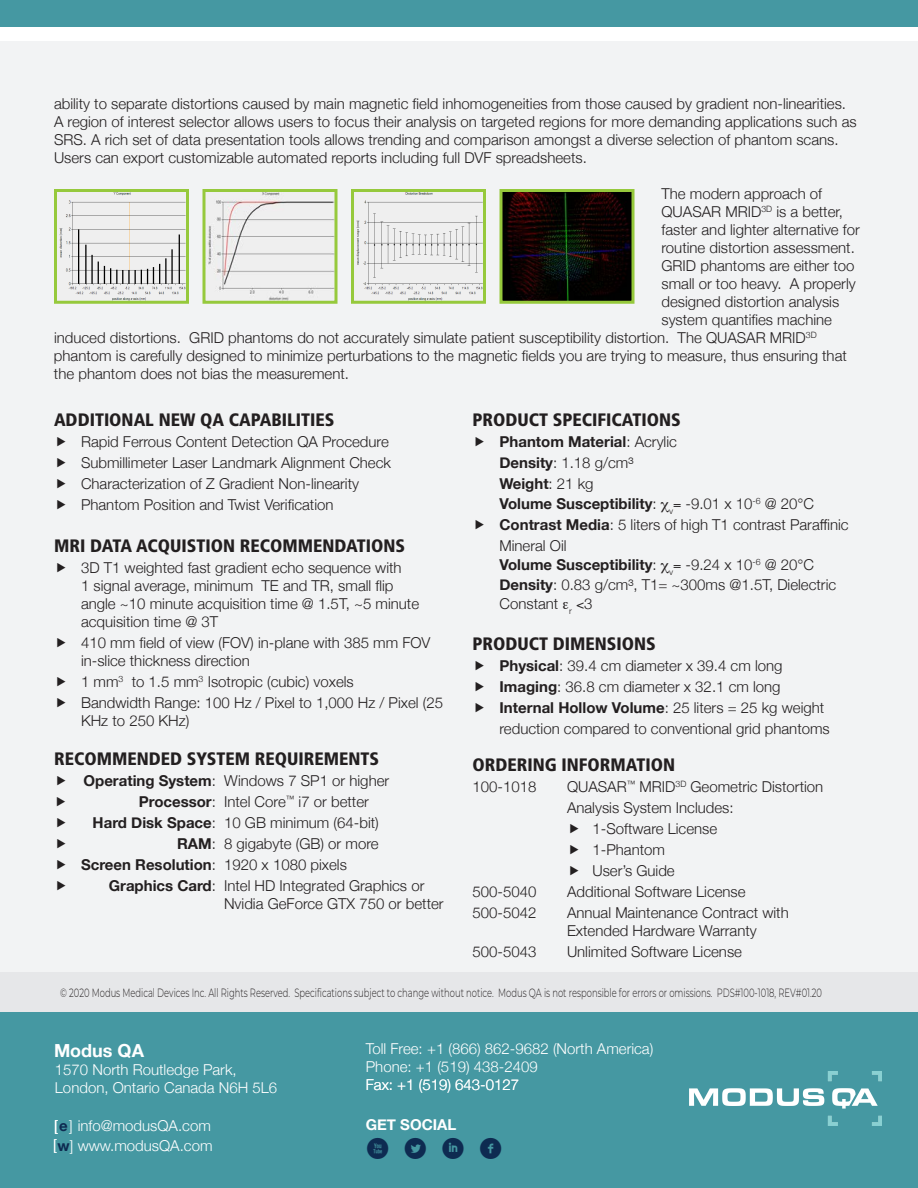
<style>
.page{position:relative;width:918px;height:1188px;background:#f2f3f4}
.page>*{position:absolute;margin:0;border:0;box-sizing:border-box;transform-origin:0 0}
.t1{font:30px "Socialico";color:#0e2b51}
.t2{font:900 condensed 18px "Frutiger";color:#231f20}
.t3{font:700 18px "Helvetica Neue";color:#fff}
.t4{font:300 15px/18px "Helvetica Neue";color:#231f20}
.t5{font:300 15px/18px "Helvetica Neue";color:#fff}
.t6{font:700 15px "Helvetica Neue";color:#231f20}
.t7{font:700 15px "Helvetica Neue";color:#fff}
.t8{font:300 12px "Montserrat";color:#231f20;scale:.7 1}
.s1{font-weight:700}
.s2{font-weight:300}
.s3{font-weight:700;color:#0e2b51}
</style>
<div class="page">
<div style="left:0;top:0;width:918px;height:27px;background:#4598a2"></div>
<div style="left:0;top:27px;width:918px;height:13px;background:#fff"></div>
<div style="left:0;top:972px;width:918px;height:40px;background:#e6e7e9"></div>
<img style="left:59px;top:193px;width:126px;height:107px">
<div style="left:54px;top:189px;width:135px;height:115px;border:3px solid #96c93c"></div>
<img style="left:207px;top:193px;width:127px;height:107px">
<div style="left:202px;top:189px;width:136px;height:115px;border:3px solid #96c93c"></div>
<img style="left:356px;top:193px;width:126px;height:107px">
<div style="left:351px;top:189px;width:135px;height:115px;border:3px solid #96c93c"></div>
<img style="left:504px;top:193px;width:126px;height:107px">
<div style="left:500px;top:189px;width:134px;height:115px;border:3px solid #96c93c"></div>
<div style="left:0;top:1012px;width:918px;height:176px;background:#4598a2"></div>
<img style="left:689px;top:1072px;width:192px;height:54px">
<p class="t4" style="left:54px;top:94px;width:804px">ability to separate distortions caused by main magnetic field inhomogeneities from those caused by gradient non-linearities.<br>A region of interest selector allows users to focus their analysis on targeted regions for more demanding applications such as SRS. A rich set of data presentation tools allows trending and comparison amongst a diverse selection of phantom scans.<br>Users can export customizable automated reports including full DVF spreadsheets.</p>
<p class="t4" style="left:662px;top:184px;width:162px">The modern approach of</p>
<p class="t4" style="left:662px;top:202px;width:183px">QUASAR MRID<sup>3D</sup> is a better,</p>
<p class="t4" style="left:662px;top:220px;width:200px">faster and lighter alternative for</p>
<p class="t4" style="left:662px;top:238px;width:195px">routine distortion assessment.</p>
<p class="t4" style="left:662px;top:256px;width:195px">GRID phantoms are either too</p>
<p class="t4" style="left:662px;top:274px;width:196px">small or too heavy. A properly</p>
<p class="t4" style="left:662px;top:292px;width:179px">designed distortion analysis</p>
<p class="t4" style="left:662px;top:310px;width:172px">system quantifies machine</p>
<p class="t4" style="left:54px;top:328px;width:764px">induced distortions. GRID phantoms do not accurately simulate patient susceptibility distortion. The QUASAR MRID<sup>3D</sup></p>
<p class="t4" style="left:54px;top:346px;width:794px">phantom is carefully designed to minimize perturbations to the magnetic fields you are trying to measure, thus ensuring that</p>
<p class="t4" style="left:54px;top:364px;width:297px">the phantom does not bias the measurement.</p>
<p class="t2" style="left:54px;top:409px;width:282px">ADDITIONAL NEW QA CAPABILITIES</p>
<p class="t4" style="left:81px;top:432px;width:309px">Rapid Ferrous Content Detection QA Procedure</p>
<p class="t4" style="left:81px;top:453px;width:312px">Submillimeter Laser Landmark Alignment Check</p>
<p class="t4" style="left:81px;top:474px;width:280px">Characterization of Z Gradient Non-linearity</p>
<p class="t4" style="left:81px;top:495px;width:254px">Phantom Position and Twist Verification</p>
<p class="t2" style="left:54px;top:535px;width:353px">MRI DATA ACQUISTION RECOMMENDATIONS</p>
<p class="t4" style="left:81px;top:558px;width:340px">3D T1 weighted fast gradient echo sequence with<br>1 signal average, minimum TE and TR, small flip angle ~10 minute acquisition time @ 1.5T, ~5 minute acquisition time @ 3T</p>
<p class="t4" style="left:81px;top:633px;width:351px">410 mm field of view (FOV) in-plane with 385 mm FOV in-slice thickness direction</p>
<p class="t4" style="left:81px;top:672px;width:274px">1 mm<sup>3</sup> to 1.5 mm<sup>3</sup> Isotropic (cubic) voxels</p>
<p class="t4" style="left:81px;top:693px;width:364px">Bandwidth Range: 100 Hz / Pixel to 1,000 Hz / Pixel (25<br>KHz to 250 KHz)</p>
<p class="t2" style="left:54px;top:748px;width:327px">RECOMMENDED SYSTEM REQUIREMENTS</p>
<p class="t4" style="left:84px;top:771px;width:307px"><span class="s1">Operating System</span>: Windows 7 SP1 or higher</p>
<p class="t4" style="left:139px;top:792px;width:232px"><span class="s1">Processor</span>: Intel Core<sup>™</sup> i7 or better</p>
<p class="t4" style="left:93px;top:813px;width:288px"><span class="s1">Hard Disk Space</span>: 10 GB minimum (64-bit)</p>
<p class="t4" style="left:177px;top:834px;width:203px"><span class="s1">RAM</span>: 8 gigabyte (GB) or more</p>
<p class="t6" style="left:81px;top:853px;width:267px">Screen Resolution<span class="s2">: 1920 x 1080 pixels</span></p>
<p class="t4" style="left:109px;top:876px;width:317px"><span class="s1">Graphics Card</span>: Intel HD Integrated Graphics or</p>
<p class="t4" style="left:224px;top:894px;width:221px">Nvidia GeForce GTX 750 or better</p>
<p class="t2" style="left:472px;top:409px;width:210px">PRODUCT SPECIFICATIONS</p>
<p class="t6" style="left:500px;top:430px;width:179px">Phantom Material<span class="s2">: Acrylic</span></p>
<p class="t4" style="left:500px;top:453px;width:135px"><span class="s1">Density</span>: 1.18 g/cm³</p>
<p class="t6" style="left:500px;top:472px;width:96px">Weight<span class="s2">: 21 kg</span></p>
<p class="t6" style="left:500px;top:492px;width:316px">Volume Susceptibility<span class="s2">:</span> <sub>v</sub> <span class="s2">-9.01 x 10</span><sup>-6</sup> <span class="s2">@ 20°C</span></p>
<p class="t4" style="left:500px;top:513px;width:351px;line-height:21px"><span class="s1">Contrast Media</span>: 5 liters of high T1 contrast Paraffinic<br>Mineral Oil</p>
<p class="t6" style="left:500px;top:553px;width:316px">Volume Susceptibility<span class="s2">:</span> <sub>v</sub> <span class="s2">-9.24 x 10</span><sup>-6</sup> <span class="s2">@ 20°C</span></p>
<p class="t4" style="left:500px;top:574px;width:338px;line-height:19.5px"><span class="s1">Density</span>: 0.83 g/cm³, T1= ~300ms @1.5T, Dielectric<br>Constant <sub>r</sub> 3</p>
<p class="t2" style="left:472px;top:633px;width:185px">PRODUCT DIMENSIONS</p>
<p class="t4" style="left:500px;top:655px;width:285px"><span class="s1">Physical</span>: 39.4 cm diameter x 39.4 cm long</p>
<p class="t4" style="left:500px;top:676px;width:283px"><span class="s1">Imaging</span>: 36.8 cm diameter x 32.1 cm long</p>
<p class="t4" style="left:500px;top:696px;width:332px;line-height:21px"><span class="s1">Internal Hollow Volume</span>: 25 liters = 25 kg weight reduction compared to conventional grid phantoms</p>
<p class="t2" style="left:472px;top:754px;width:204px">ORDERING INFORMATION</p>
<p class="t4" style="left:472px;top:777px;width:65px">100-1018</p>
<p class="t4" style="left:567px;top:775px;width:258px;line-height:21px">QUASAR<sup>™</sup> MRID<sup>3D</sup> Geometric Distortion<br>Analysis System Includes:</p>
<p class="t4" style="left:593px;top:819px;width:126px">1-Software License</p>
<p class="t4" style="left:593px;top:840px;width:74px">1-Phantom</p>
<p class="t4" style="left:593px;top:861px;width:84px">User’s Guide</p>
<p class="t4" style="left:473px;top:882px;width:65px">500-5040</p>
<p class="t4" style="left:567px;top:882px;width:180px">Additional Software License</p>
<p class="t4" style="left:473px;top:903px;width:65px">500-5042</p>
<p class="t4" style="left:567px;top:903px;width:223px">Annual Maintenance Contract with</p>
<p class="t4" style="left:567px;top:921px;width:191px">Extended Hardware Warranty</p>
<p class="t4" style="left:473px;top:942px;width:65px">500-5043</p>
<p class="t4" style="left:567px;top:942px;width:177px">Unlimited Software License</p>
<p class="t8" style="left:60px;top:985px;width:1090px">© 2020 Modus Medical Devices Inc. All Rights Reserved. Specifications subject to change without notice. Modus QA is not responsible for errors or omissions. PDS#100-1018, REV#01.20</p>
<p class="t3" style="left:54px;top:1037px;width:91px">Modus QA</p>
<p class="t5" style="left:55px;top:1060px;width:224px">1570 North Routledge Park,<br>London, Ontario Canada N6H 5L6</p>
<p class="t5" style="left:53px;top:1115px;width:161px;line-height:19.8px">[<span class="s3">e</span>] info@modusQA.com [<span class="s3">w</span>] www.modusQA.com</p>
<p class="t5" style="left:366px;top:1039px;width:289px">Toll Free: +1 (866) 862-9682 (North America)<br>Phone: +1 (519) 438-2409<br>Fax: +1 (519) 643-0127</p>
<p class="t7" style="left:366px;top:1112px;width:92px">GET SOCIAL</p>
<h1 class="t1" style="left:366px;top:1131px;width:138px">XLIF</h1>
</div>
